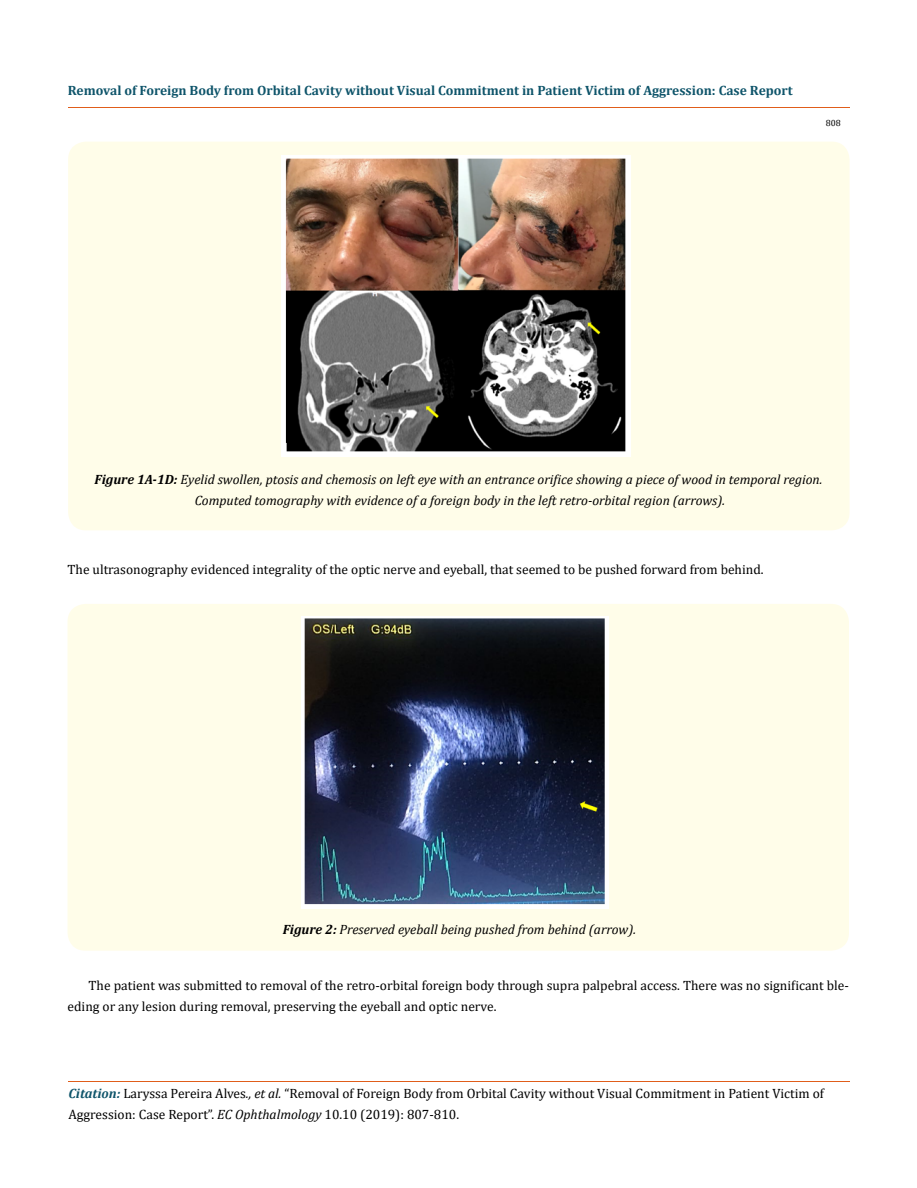
<style>
.page{position:relative;width:917px;height:1188px;background:#fff}
.page>*{position:absolute;margin:0;border:0;box-sizing:border-box;transform-origin:0 0}
.t1{font:13.5px/21px "Cambria";color:#000}
.t2{font:italic 13.5px/21px "Cambria";color:#000;text-align:center}
.t3{font:700 13.5px "Cambria";color:#0e546a}
.t4{font:9px "Cambria";color:#000}
.s1{font-weight:700}
.s2{font-weight:700;font-style:italic;color:#0e546a}
.s3{font-style:italic}
</style>
<div class="page">
<hr style="left:68px;top:108px;width:781px;height:1px;background:#e05d1a">
<hr style="left:68px;top:1082px;width:781px;height:1px;background:#e05d1a">
<div style="left:68px;top:142px;width:781px;height:388px;background:#fffde9;border-radius:18px"></div>
<img style="left:281px;top:156px;width:349px;height:301px">
<div style="left:68px;top:604px;width:781px;height:347px;background:#fffde9;border-radius:18px"></div>
<img style="left:301px;top:616px;width:307px;height:293px">
<p class="t3" style="left:68px;top:81px;width:726px">Removal of Foreign Body from Orbital Cavity without Visual Commitment in Patient Victim of Aggression: Case Report</p>
<p class="t4" style="left:825px;top:118px;width:16px">808</p>
<p class="t2" style="left:94px;top:468px;width:729px"><span class="s1">Figure 1A-1D:</span> Eyelid swollen, ptosis and chemosis on left eye with an entrance orifice showing a piece of wood in temporal region.<br>Computed tomography with evidence of a foreign body in the left retro-orbital region (arrows).</p>
<p class="t1" style="left:68px;top:559px;width:697px">The ultrasonography evidenced integrality of the optic nerve and eyeball, that seemed to be pushed forward from behind.</p>
<p class="t2" style="left:283px;top:919px;width:355px"><span class="s1">Figure 2:</span> Preserved eyeball being pushed from behind (arrow).</p>
<p class="t1" style="left:68px;top:975px;width:783px;text-indent:21px">The patient was submitted to removal of the retro-orbital foreign body through supra palpebral access. There was no significant ble&shy;eding or any lesion during removal, preserving the eyeball and optic nerve.</p>
<p class="t1" style="left:68px;top:1083px;width:757px"><span class="s2">Citation:</span> Laryssa Pereira Alves<span class="s3">., et al.</span> “Removal of Foreign Body from Orbital Cavity without Visual Commitment in Patient Victim of<br>Aggression: Case Report”. <span class="s3">EC Ophthalmology</span> 10.10 (2019): 807-810.</p>
</div>
